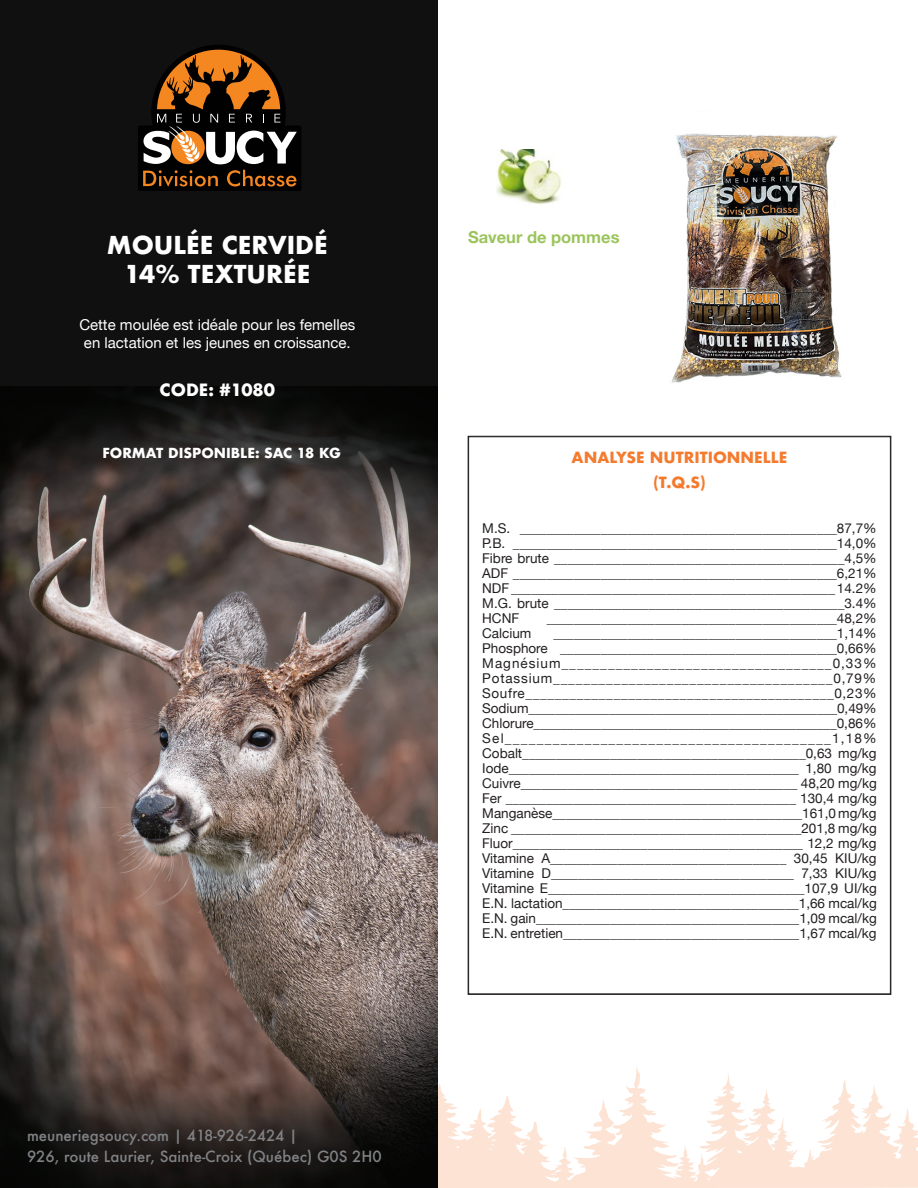
<style>
.page{position:relative;width:918px;height:1188px;background:#fff}
.page>*{position:absolute;margin:0;border:0;box-sizing:border-box;transform-origin:0 0}
.t1{font:700 24px/28.8px "Futura";color:#fff;text-align:center}
.t2{font:700 16.5px "Helvetica Neue";color:#9bc45b}
.t3{font:700 16.5px "Futura";color:#fff}
.t4{font:500 15px/21px "Futura";color:#808285}
.t5{font:15px/18px "Helvetica Neue";color:#fff;text-align:center}
.t6{font:700 15px "Futura";color:#f47a2e}
.t7{font:13.5px/15px "Helvetica Neue";color:#231f20}
.t8{font:13.5px "Helvetica Neue";letter-spacing:.045em;color:#231f20}
.t9{font:13.5px "Helvetica Neue";letter-spacing:.06em;color:#231f20}
.t10{font:13.5px "Helvetica Neue";letter-spacing:.075em;color:#231f20}
.t11{font:700 13.5px "Futura";color:#fff}
</style>
<div class="page">
<div style="left:0;top:0;width:437px;height:710px;background:#101010"></div>
<svg style="left:437px;top:1037px;width:481px;height:151px"></svg>
<img style="left:0;top:387px;width:437px;height:801px">
<svg style="left:138px;top:45px;width:163px;height:146px"></svg>
<svg style="left:468px;top:436px;width:423px;height:559px"></svg>
<img style="left:671px;top:133px;width:171px;height:250px">
<img style="left:497px;top:149px;width:64px;height:56px">
<p class="t1" style="left:107px;top:231px;width:222px">MOULÉE CERVIDÉ<br>14% TEXTURÉE</p>
<p class="t5" style="left:79px;top:316px;width:277px">Cette moulée est idéale pour les femelles en lactation et les jeunes en croissance.</p>
<p class="t3" style="left:160px;top:378px;width:117px">CODE: #1080</p>
<p class="t2" style="left:468px;top:225px;width:153px">Saveur de pommes</p>
<p class="t11" style="left:102px;top:443px;width:240px">FORMAT DISPONIBLE: SAC 18 KG</p>
<p class="t6" style="left:572px;top:446px;width:217px">ANALYSE NUTRITIONNELLE</p>
<p class="t6" style="left:653px;top:471px;width:54px">(T.Q.S)</p>
<p class="t7" style="left:482px;top:522px;width:396px">M.S. _______________________________________________87,7%<br>P.B. ________________________________________________14,0%</p>
<p class="t7" style="left:482px;top:552px;width:396px">Fibre brute ___________________________________________4,5%</p>
<p class="t7" style="left:482px;top:567px;width:396px;text-align:justify">ADF ________________________________________________6,21% NDF ________________________________________________ 14.2% M.G. brute ___________________________________________3.4%</p>
<p class="t7" style="left:482px;top:612px;width:38px">HCNF</p>
<p class="t7" style="left:547px;top:612px;width:332px">___________________________________________48,2%</p>
<p class="t7" style="left:482px;top:627px;width:51px">Calcium</p>
<p class="t7" style="left:553px;top:627px;width:325px">__________________________________________1,14%</p>
<p class="t7" style="left:482px;top:642px;width:396px">Phosphore _________________________________________0,66%</p>
<p class="t10" style="left:482px;top:654px;width:396px">Magnésium___________________________________0,33%</p>
<p class="t9" style="left:482px;top:669px;width:396px">Potassium_____________________________________0,79%</p>
<p class="t8" style="left:482px;top:684px;width:396px">Soufre__________________________________________0,23%</p>
<p class="t7" style="left:482px;top:702px;width:396px">Sodium______________________________________________0,49%</p>
<p class="t7" style="left:482px;top:717px;width:396px">Chlorure_____________________________________________0,86%</p>
<p class="t7" style="left:482px;top:732px;width:396px">Sel_________________________________________1,18%</p>
<p class="t7" style="left:482px;top:747px;width:396px">Cobalt__________________________________________0,63 mg/kg</p>
<p class="t7" style="left:482px;top:762px;width:396px">Iode___________________________________________ 1,80 mg/kg</p>
<p class="t7" style="left:482px;top:777px;width:396px">Cuivre_________________________________________ 48,20 mg/kg</p>
<p class="t7" style="left:482px;top:792px;width:396px">Fer ___________________________________________ 130,4 mg/kg<br>Manganèse_____________________________________161,0 mg/kg</p>
<p class="t7" style="left:482px;top:822px;width:396px">Zinc ___________________________________________201,8 mg/kg</p>
<p class="t7" style="left:482px;top:837px;width:396px">Fluor___________________________________________ 12,2 mg/kg</p>
<p class="t7" style="left:482px;top:852px;width:396px">Vitamine A___________________________________ 30,45 KIU/kg<br>Vitamine D____________________________________ 7,33 KIU/kg</p>
<p class="t7" style="left:482px;top:882px;width:396px">Vitamine E______________________________________107,9 UI/kg</p>
<p class="t7" style="left:482px;top:897px;width:396px">E.N. lactation___________________________________1,66 mcal/kg</p>
<p class="t7" style="left:482px;top:912px;width:396px">E.N. gain_______________________________________1,09 mcal/kg</p>
<p class="t7" style="left:482px;top:927px;width:396px">E.N. entretien___________________________________1,67 mcal/kg</p>
<p class="t4" style="left:27px;top:1125px;width:356px">meuneriegsoucy.com | 418-926-2424 |<br>926, route Laurier, Sainte-Croix (Québec) G0S 2H0</p>
</div>
